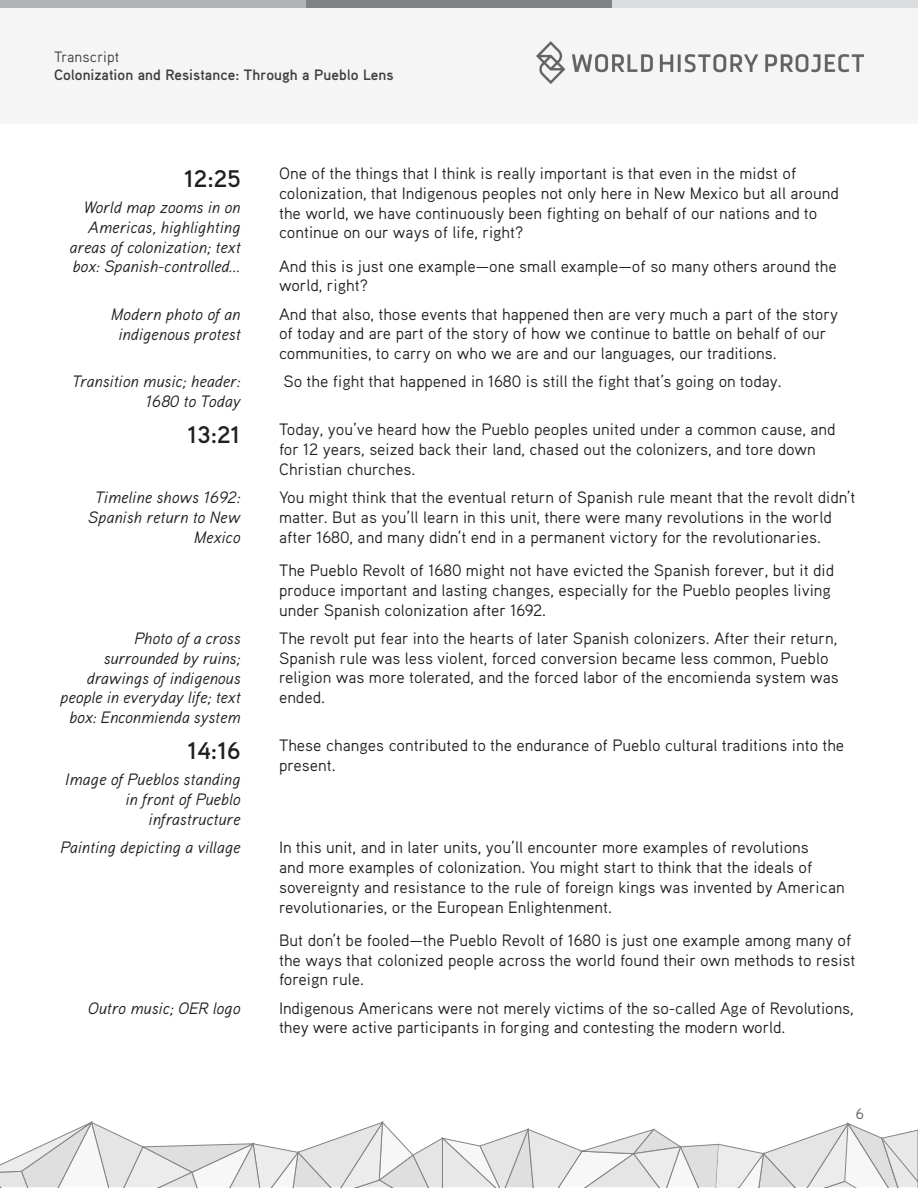
<style>
.page{position:relative;width:918px;height:1188px;background:#fff}
.page>*{position:absolute;margin:0;border:0;box-sizing:border-box;transform-origin:0 0}
.Timing_Header{font:700 24px "Aaux Pro";color:#231f20}
.Body{font:16.5px/19.8px "Aaux Pro";color:#231f20}
.Timing_Text_Descipti{font:italic 16.5px/19.8px "Aaux Pro";color:#231f20;text-align:right}
.t1{font:700 15px "Aaux Pro";letter-spacing:.005em;color:#3e3e3f}
.t2{font:15px "Aaux Pro";color:#3e3e3f}
.t3{font:15px "Aaux Pro";color:#57585a}
</style>
<div class="page">
<div style="left:0;top:0;width:918px;height:123px;background:#f5f5f6"></div>
<img style="left:537px;top:41px;width:327px;height:42px">
<div style="left:0;top:0;width:306px;height:8px;background:#b2b3b7"></div>
<div style="left:306px;top:0;width:306px;height:8px;background:#808285"></div>
<div style="left:612px;top:0;width:306px;height:8px;background:#dcdddf"></div>
<svg style="left:0;top:1121px;width:918px;height:67px"></svg>
<p class="t2" style="left:54px;top:47px;width:67px">Transcript</p>
<p class="t1" style="left:54px;top:65px;width:341px">Colonization and Resistance: Through a Pueblo Lens</p>
<h2 class="Timing_Header" style="left:184px;top:163px;width:58px">12:25</h2>
<h3 class="Timing_Text_Descipti" style="left:69px;top:197px;width:173px">World map zooms in on<br>Americas, highlighting areas of colonization; text box: Spanish-controlled…</h3>
<p class="Body" style="left:279px;top:163px;width:561px">One of the things that I think is really important is that even in the midst of colonization, that Indigenous peoples not only here in New Mexico but all around the world, we have continuously been fighting on behalf of our nations and to continue on our ways of life, right?</p>
<p class="Body" style="left:279px;top:256px;width:559px">And this is just one example—one small example—of so many others around the world, right?</p>
<h3 class="Timing_Text_Descipti" style="left:111px;top:304px;width:131px;text-align:center">Modern photo of an indigenous protest</h3>
<p class="Body" style="left:279px;top:303px;width:561px">And that also, those events that happened then are very much a part of the story of today and are part of the story of how we continue to battle on behalf of our communities, to carry on who we are and our languages, our traditions.</p>
<h3 class="Timing_Text_Descipti" style="left:72px;top:371px;width:170px">Transition music; header:<br>1680 to Today</h3>
<p class="Body" style="left:284px;top:371px;width:500px">So the fight that happened in 1680 is still the fight that’s going on today.</p>
<h2 class="Timing_Header" style="left:188px;top:419px;width:54px">13:21</h2>
<p class="Body" style="left:279px;top:419px;width:558px">Today, you’ve heard how the Pueblo peoples united under a common cause, and for 12 years, seized back their land, chased out the colonizers, and tore down<br>Christian churches.</p>
<h3 class="Timing_Text_Descipti" style="left:88px;top:487px;width:154px">Timeline shows 1692:<br>Spanish return to New<br>Mexico</h3>
<p class="Body" style="left:279px;top:487px;width:578px">You might think that the eventual return of Spanish rule meant that the revolt didn’t matter. But as you’ll learn in this unit, there were many revolutions in the world after 1680, and many didn’t end in a permanent victory for the revolutionaries.</p>
<p class="Body" style="left:279px;top:560px;width:557px">The Pueblo Revolt of 1680 might not have evicted the Spanish forever, but it did produce important and lasting changes, especially for the Pueblo peoples living under Spanish colonization after 1692.</p>
<h3 class="Timing_Text_Descipti" style="left:60px;top:628px;width:182px">Photo of a cross surrounded by ruins; drawings of indigenous people in everyday life; text box: Enconmienda system</h3>
<p class="Body" style="left:279px;top:628px;width:561px">The revolt put fear into the hearts of later Spanish colonizers. After their return, Spanish rule was less violent, forced conversion became less common, Pueblo religion was more tolerated, and the forced labor of the encomienda system was ended.</p>
<h2 class="Timing_Header" style="left:188px;top:735px;width:55px">14:16</h2>
<h3 class="Timing_Text_Descipti" style="left:65px;top:769px;width:177px">Image of Pueblos standing in front of Pueblo infrastructure</h3>
<p class="Body" style="left:279px;top:735px;width:567px">These changes contributed to the endurance of Pueblo cultural traditions into the present.</p>
<h3 class="Timing_Text_Descipti" style="left:61px;top:837px;width:181px">Painting depicting a village</h3>
<p class="Body" style="left:279px;top:837px;width:567px">In this unit, and in later units, you’ll encounter more examples of revolutions<br>and more examples of colonization. You might start to think that the ideals of sovereignty and resistance to the rule of foreign kings was invented by American revolutionaries, or the European Enlightenment.</p>
<p class="Body" style="left:279px;top:930px;width:578px">But don’t be fooled—the Pueblo Revolt of 1680 is just one example among many of the ways that colonized people across the world found their own methods to resist foreign rule.</p>
<h3 class="Timing_Text_Descipti" style="left:88px;top:998px;width:154px">Outro music; OER logo</h3>
<p class="Body" style="left:279px;top:997px;width:576px">Indigenous Americans were not merely victims of the so-called Age of Revolutions, they were active participants in forging and contesting the modern world.</p>
<p class="t3" style="left:856px;top:1104px;width:10px">6</p>
</div>
